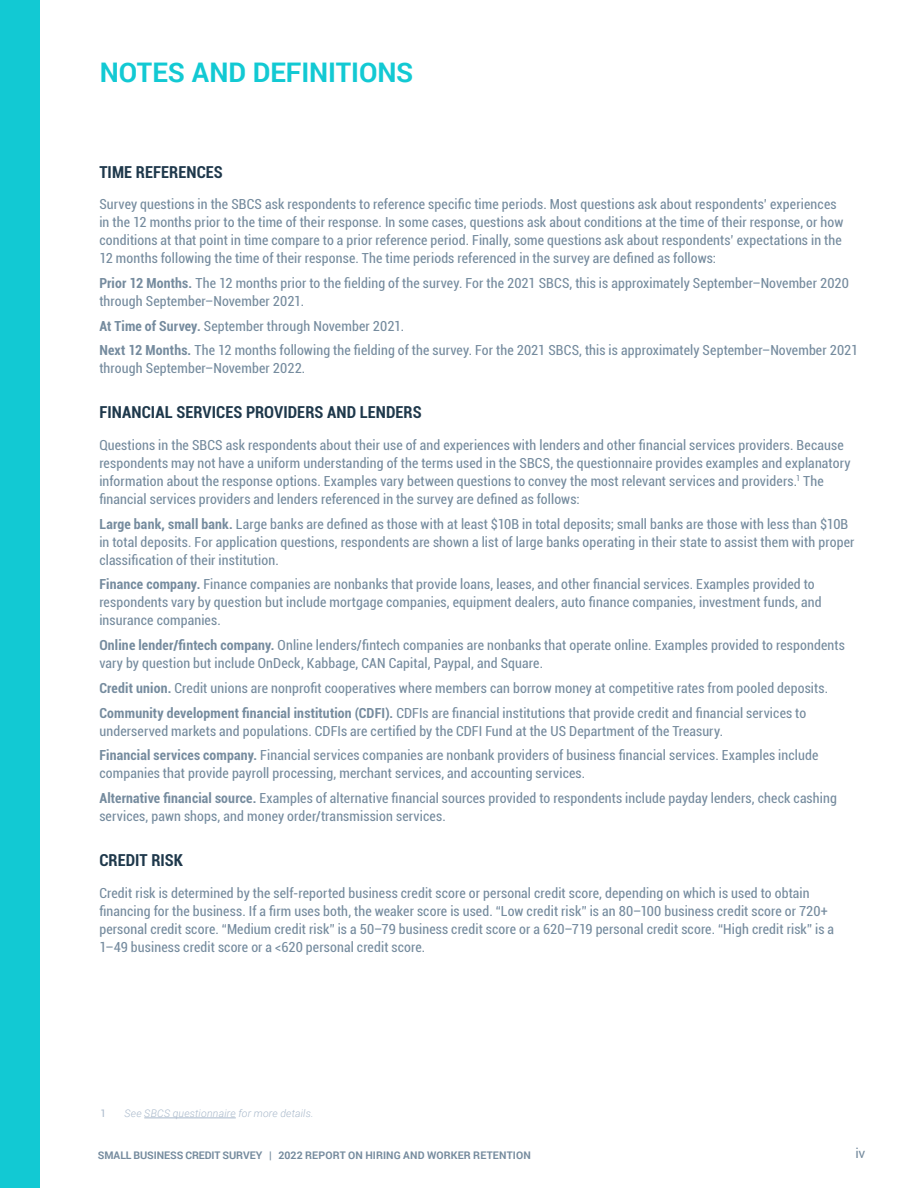
<style>
.page{position:relative;width:918px;height:1188px;background:#fff}
.page>*{position:absolute;margin:0;border:0;box-sizing:border-box;transform-origin:0 0}
.t1{font:700 27px "Roboto";color:#12c9d3}
.t2{font:700 condensed 16.5px "Roboto";color:#1e384b}
.t3{font:condensed 13.8px/18px "Roboto";letter-spacing:.01em;color:#758b9e}
.t4{font:13.5px "Roboto";color:#758b9e}
.t5{font:700 10.5px "Roboto";letter-spacing:.01em;color:#758b9e}
.t6{font:italic 300 10.5px "Roboto";letter-spacing:.015em;color:#a9b9cb}
.t7{font:10.5px "Roboto";color:#a9b9cb}
.s1{font-weight:700}
</style>
<div class="page">
<div style="left:0;top:0;width:40px;height:1188px;background:#12c9d3"></div>
<hr style="left:144px;top:1118px;width:92px;height:1px;background:#a9b9cb">
<h1 class="t1" style="left:100px;top:54px;width:315px">NOTES AND DEFINITIONS</h1>
<p class="t2" style="left:99px;top:160px;width:125px">TIME REFERENCES</p>
<p class="t3" style="left:99px;top:195px;width:746px">Survey questions in the SBCS ask respondents to reference specific time periods. Most questions ask about respondents’ experiences in the 12 months prior to the time of their response. In some cases, questions ask about conditions at the time of their response, or how conditions at that point in time compare to a prior reference period. Finally, some questions ask about respondents’ expectations in the 12 months following the time of their response. The time periods referenced in the survey are defined as follows:</p>
<p class="t3" style="left:99px;top:273px;width:751px"><span class="s1">Prior 12 Months.</span> The 12 months prior to the fielding of the survey. For the 2021 SBCS, this is approximately September–November 2020 through September–November 2021.</p>
<p class="t3" style="left:99px;top:313px;width:760px;line-height:24.8px"><span class="s1">At Time of Survey.</span> September through November 2021.<br><span class="s1">Next 12 Months.</span> The 12 months following the fielding of the survey. For the 2021 SBCS, this is approximately September–November 2021</p>
<p class="t3" style="left:99px;top:359px;width:207px">through September–November 2022.</p>
<p class="t2" style="left:99px;top:401px;width:324px">FINANCIAL SERVICES PROVIDERS AND LENDERS</p>
<p class="t3" style="left:99px;top:435px;width:753px">Questions in the SBCS ask respondents about their use of and experiences with lenders and other financial services providers. Because respondents may not have a uniform understanding of the terms used in the SBCS, the questionnaire provides examples and explanatory information about the response options. Examples vary between questions to convey the most relevant services and providers.<sup>1</sup> The financial services providers and lenders referenced in the survey are defined as follows:</p>
<p class="t3" style="left:99px;top:514px;width:757px"><span class="s1">Large bank, small bank.</span> Large banks are defined as those with at least $10B in total deposits; small banks are those with less than $10B in total deposits. For application questions, respondents are shown a list of large banks operating in their state to assist them with proper classification of their institution.</p>
<p class="t3" style="left:99px;top:575px;width:724px"><span class="s1">Finance company.</span> Finance companies are nonbanks that provide loans, leases, and other financial services. Examples provided to respondents vary by question but include mortgage companies, equipment dealers, auto finance companies, investment funds, and insurance companies.</p>
<p class="t3" style="left:99px;top:636px;width:747px"><span class="s1">Online lender/fintech company.</span> Online lenders/fintech companies are nonbanks that operate online. Examples provided to respondents vary by question but include OnDeck, Kabbage, CAN Capital, Paypal, and Square.</p>
<p class="t3" style="left:99px;top:675px;width:730px;line-height:24.8px"><span class="s1">Credit union.</span> Credit unions are nonprofit cooperatives where members can borrow money at competitive rates from pooled deposits.<br><span class="s1">Community development financial institution (CDFI).</span> CDFIs are financial institutions that provide credit and financial services to</p>
<p class="t3" style="left:99px;top:718px;width:721px;line-height:24.8px">underserved markets and populations. CDFIs are certified by the CDFI Fund at the US Department of the Treasury.<br><span class="s1">Financial services company.</span> Financial services companies are nonbank providers of business financial services. Examples include</p>
<p class="t3" style="left:99px;top:761px;width:739px;line-height:24.8px">companies that provide payroll processing, merchant services, and accounting services.<br><span class="s1">Alternative financial source.</span> Examples of alternative financial sources provided to respondents include payday lenders, check cashing</p>
<p class="t3" style="left:99px;top:807px;width:348px">services, pawn shops, and money order/transmission services.</p>
<p class="t2" style="left:99px;top:849px;width:85px">CREDIT RISK</p>
<p class="t3" style="left:99px;top:883px;width:736px">Credit risk is determined by the self-reported business credit score or personal credit score, depending on which is used to obtain financing for the business. If a firm uses both, the weaker score is used. “Low credit risk” is an 80–100 business credit score or 720+ personal credit score. “Medium credit risk” is a 50–79 business credit score or a 620–719 personal credit score. “High credit risk” is a 1–49 business credit score or a &lt;620 personal credit score.</p>
<p class="t7" style="left:100px;top:1105px;width:7px">1</p>
<p class="t6" style="left:125px;top:1105px;width:191px">See SBCS questionnaire for more details.</p>
<p class="t5" style="left:98px;top:1147px;width:434px">SMALL BUSINESS CREDIT SURVEY | 2022 REPORT ON HIRING AND WORKER RETENTION</p>
<p class="t4" style="left:855px;top:1144px;width:11px">iv</p>
</div>
